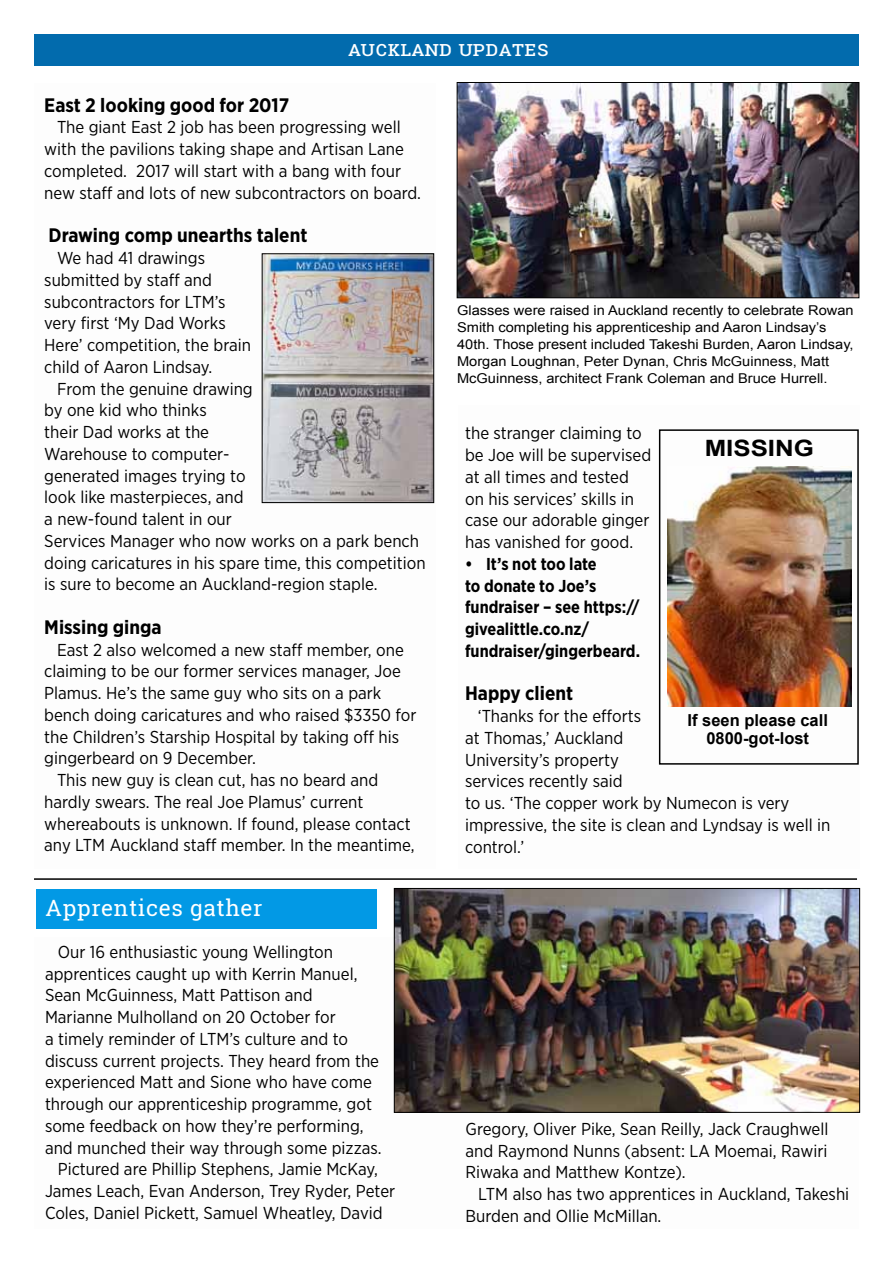
<style>
.page{position:relative;width:893px;height:1263px;background:#fff}
.page>*{position:absolute;margin:0;border:0;box-sizing:border-box;transform-origin:0 0}
.t1{font:22.5px "Roboto Slab";letter-spacing:.03em;color:#fff}
.t2{font:700 22.5px "Arial";color:#000;scale:1.15 1}
.t3{font:21px "Roboto Slab";letter-spacing:.03em;color:#fff}
.t4{font:700 19.5px "Gotham Narrow";color:#000}
.t5{font:17.25px/21.8px "Gotham Narrow";color:#000}
.t6{font:700 17.25px/21.8px "Gotham Narrow";color:#000;scale:.96 1}
.t7{font:700 16.5px/18.8px "Arial";color:#000;text-align:center}
.t8{font:13.5px/17px "Arial";color:#000;scale:1.08 1}
</style>
<div class="page">
<div style="left:34px;top:34px;width:825px;height:32px;background:#026bad"></div>
<hr style="left:34px;top:878px;width:823px;height:2px;background:#000">
<img style="left:459px;top:84px;width:398px;height:212px">
<div style="left:457px;top:82px;width:402px;height:216px;border:1px solid #000"></div>
<img style="left:396px;top:890px;width:462px;height:220px">
<div style="left:394px;top:888px;width:466px;height:224px;border:1px solid #000"></div>
<div style="left:36px;top:889px;width:340px;height:39px;background:#0299e5"></div>
<img style="left:264px;top:256px;width:168px;height:245px">
<div style="left:262px;top:254px;width:172px;height:249px;border:1px solid #000"></div>
<div style="left:659px;top:429px;width:200px;height:336px;border:2px solid #000"></div>
<img style="left:667px;top:467px;width:184px;height:239px">
<p class="t3" style="left:348px;top:34px;width:151px">AUCKLAND Update</p>
<p class="t3" style="left:537px;top:34px;width:13px">S</p>
<p class="t4" style="left:44px;top:92px;width:247px">East 2 looking good for 2017</p>
<p class="t5" style="left:44px;top:116px;width:378px;text-indent:13px">The giant East 2 job has been progressing well with the pavilions taking shape and Artisan Lane completed. 2017 will start with a bang with four new staff and lots of new subcontractors on board.</p>
<p class="t4" style="left:49px;top:223px;width:260px">Drawing comp unearths talent</p>
<p class="t5" style="left:44px;top:247px;width:208px;text-indent:13px">We had 41 drawings submitted by staff and subcontractors for LTM’s very first ‘My Dad Works<br>Here’ competition, the brain child of Aaron Lindsay.</p>
<p class="t5" style="left:44px;top:377px;width:383px;text-indent:13px">From the genuine drawing<br>by one kid who thinks<br>their Dad works at the<br>Warehouse to computer-<br>generated images trying to<br>look like masterpieces, and<br>a new-found talent in our<br>Services Manager who now works on a park bench doing caricatures in his spare time, this competition is sure to become an Auckland-region staple.</p>
<p class="t4" style="left:44px;top:614px;width:119px">Missing ginga</p>
<p class="t5" style="left:57px;top:638px;width:348px">East 2 also welcomed a new staff member, one</p>
<p class="t5" style="left:44px;top:660px;width:358px">claiming to be our former services manager, Joe</p>
<p class="t5" style="left:44px;top:682px;width:339px">Plamus. He’s the same guy who sits on a park</p>
<p class="t5" style="left:44px;top:703px;width:374px">bench doing caricatures and who raised $3350 for</p>
<p class="t5" style="left:44px;top:725px;width:356px">the Children’s Starship Hospital by taking off his</p>
<p class="t5" style="left:44px;top:747px;width:213px">gingerbeard on 9 December.</p>
<p class="t5" style="left:57px;top:769px;width:323px">This new guy is clean cut, has no beard and</p>
<p class="t5" style="left:44px;top:790px;width:321px">hardly swears. The real Joe Plamus’ current</p>
<p class="t5" style="left:44px;top:812px;width:368px">whereabouts is unknown. If found, please contact</p>
<p class="t5" style="left:44px;top:834px;width:372px">any LTM Auckland staff member. In the meantime,</p>
<h1 class="t1" style="left:46px;top:892px;width:218px">Apprentices gather</h1>
<p class="t5" style="left:58px;top:940px;width:277px">Our 16 enthusiastic young Wellington</p>
<p class="t5" style="left:45px;top:962px;width:314px">apprentices caught up with Kerrin Manuel,</p>
<p class="t5" style="left:45px;top:984px;width:269px">Sean McGuinness, Matt Pattison and</p>
<p class="t5" style="left:45px;top:1006px;width:292px">Marianne Mulholland on 20 October for</p>
<p class="t5" style="left:45px;top:1027px;width:305px">a timely reminder of LTM’s culture and to</p>
<p class="t5" style="left:45px;top:1049px;width:336px">discuss current projects. They heard from the</p>
<p class="t5" style="left:45px;top:1071px;width:329px">experienced Matt and Sione who have come</p>
<p class="t5" style="left:45px;top:1093px;width:328px">through our apprenticeship programme, got</p>
<p class="t5" style="left:45px;top:1114px;width:320px">some feedback on how they’re performing,</p>
<p class="t5" style="left:45px;top:1136px;width:338px">and munched their way through some pizzas.</p>
<p class="t5" style="left:58px;top:1158px;width:322px">Pictured are Phillip Stephens, Jamie McKay,</p>
<p class="t5" style="left:45px;top:1180px;width:352px">James Leach, Evan Anderson, Trey Ryder, Peter</p>
<p class="t5" style="left:45px;top:1201px;width:339px">Coles, Daniel Pickett, Samuel Wheatley, David</p>
<p class="t8" style="left:457px;top:302px;width:369px">Glasses were raised in Auckland recently to celebrate Rowan Smith completing his apprenticeship and Aaron Lindsay’s 40th. Those present included Takeshi Burden, Aaron Lindsay, Morgan Loughnan, Peter Dynan, Chris McGuinness, Matt McGuinness, architect Frank Coleman and Bruce Hurrell.</p>
<p class="t5" style="left:465px;top:422px;width:188px">the stranger claiming to be Joe will be supervised at all times and tested on his services’ skills in case our adorable ginger has vanished for good.</p>
<p class="t6" style="left:465px;top:553px;width:184px">• It’s not too late<br>to donate to Joe’s fundraiser – see https:// givealittle.co.nz/ fundraiser/gingerbeard.</p>
<p class="t4" style="left:465px;top:681px;width:110px">Happy client</p>
<p class="t5" style="left:465px;top:705px;width:367px;text-indent:13px">‘Thanks for the efforts<br>at Thomas,’ Auckland<br>University’s property<br>services recently said<br>to us. ‘The copper work by Numecon is very impressive, the site is clean and Lyndsay is well in control.’</p>
<h1 class="t2" style="left:705px;top:433px;width:97px">MISSING</h1>
<p class="t7" style="left:688px;top:711px;width:142px">If seen please call<br>0800-got-lost</p>
<p class="t5" style="left:466px;top:1117px;width:364px;text-align:justify">Gregory, Oliver Pike, Sean Reilly, Jack Craughwell and Raymond Nunns (absent: LA Moemai, Rawiri Riwaka and Matthew Kontze).</p>
<p class="t5" style="left:466px;top:1183px;width:385px;text-indent:13px">LTM also has two apprentices in Auckland, Takeshi<br>Burden and Ollie McMillan.</p>
</div>
